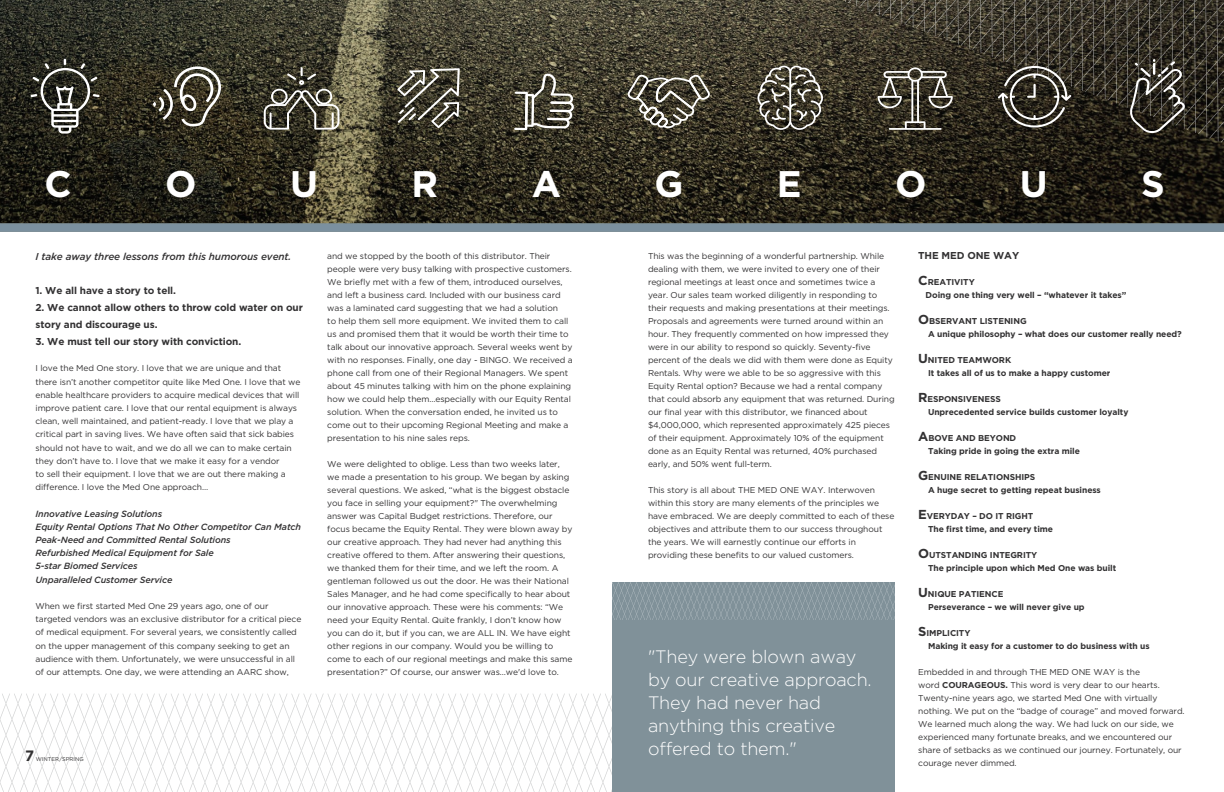
<style>
.page{position:relative;width:1224px;height:792px;background:#fff}
.page>*{position:absolute;margin:0;border:0;box-sizing:border-box;transform-origin:0 0}
.t1{font:700 37px "Gotham";color:#fff}
.t2{font:300 18px/23px "Gotham";letter-spacing:-.01em;color:#fff}
.t3{font:700 15px "Gotham";color:#333233}
.t4{font:700 10px/17px "Gotham";letter-spacing:-.01em;color:#333233}
.t5{font:italic 500 10px "Gotham";letter-spacing:-.01em;color:#333233}
.t6{font:italic 500 9px "Gotham";letter-spacing:-.01em;color:#333233}
.t7{font:8.5px/13px "Gotham";letter-spacing:-.01em;color:#333233}
.t8{font:700 8.5px "Gotham";letter-spacing:-.01em;color:#333233}
.t9{font:5.5px "Gotham";color:#333233}
.s1{font-size:13px}
.s2{font-weight:700}
</style>
<div class="page">
<img style="left:0;top:0;width:1224px;height:223px">
<svg style="left:757px;top:66px;width:66px;height:64px;background:#625e53"></svg>
<svg style="left:514px;top:73px;width:60px;height:57px;background:#666357"></svg>
<svg style="left:31px;top:59px;width:69px;height:75px;background:#4b4b42"></svg>
<svg style="left:264px;top:67px;width:75px;height:63px;background:#5a584b"></svg>
<svg style="left:627px;top:75px;width:84px;height:53px;background:#635f53"></svg>
<svg style="left:397px;top:68px;width:63px;height:60px;background:#615e52"></svg>
<svg style="left:153px;top:66px;width:68px;height:60px;background:#5b574a"></svg>
<svg style="left:844px;top:0;width:380px;height:143px;background:#3e392f"></svg>
<svg style="left:0;top:693px;width:612px;height:99px"></svg>
<svg style="left:0;top:223px;width:1224px;height:9px;background:#7a8d9a"></svg>
<div style="left:612px;top:582px;width:283px;height:210px;background:#809199"></div>
<svg style="left:612px;top:582px;width:283px;height:38px"></svg>
<p class="t1" style="left:45px;top:159px;width:29px">C</p>
<p class="t1" style="left:165px;top:159px;width:33px">O</p>
<p class="t1" style="left:290px;top:159px;width:29px">U</p>
<p class="t1" style="left:412px;top:159px;width:28px">R</p>
<p class="t1" style="left:532px;top:159px;width:31px">A</p>
<p class="t1" style="left:654px;top:159px;width:31px">G</p>
<p class="t1" style="left:777px;top:159px;width:26px">E</p>
<p class="t1" style="left:895px;top:159px;width:33px">O</p>
<p class="t1" style="left:1020px;top:159px;width:29px">U</p>
<p class="t1" style="left:1141px;top:159px;width:25px">S</p>
<p class="t5" style="left:36px;top:250px;width:257px">I take away three lessons from this humorous event.</p>
<p class="t4" style="left:36px;top:282px;width:142px">1. We all have a story to tell.</p>
<p class="t4" style="left:36px;top:299px;width:269px">2. We cannot allow others to throw cold water on our story and discourage us.</p>
<p class="t4" style="left:36px;top:333px;width:207px">3. We must tell our story with conviction.</p>
<p class="t7" style="left:36px;top:362px;width:267px">I love the Med One story. I love that we are unique and that there isn’t another competitor quite like Med One. I love that we enable healthcare providers to acquire medical devices that will improve patient care. I love that our rental equipment is always clean, well maintained, and patient-ready. I love that we play a critical part in saving lives. We have often said that sick babies should not have to wait, and we do all we can to make certain they don’t have to. I love that we make it easy for a vendor<br>to sell their equipment. I love that we are out there making a difference. I love the Med One approach…</p>
<p class="t6" style="left:36px;top:507px;width:128px">Innovative Leasing Solutions</p>
<p class="t6" style="left:36px;top:521px;width:267px">Equity Rental Options That No Other Competitor Can Match</p>
<p class="t6" style="left:36px;top:534px;width:197px">Peak-Need and Committed Rental Solutions</p>
<p class="t6" style="left:36px;top:547px;width:180px">Refurbished Medical Equipment for Sale</p>
<p class="t6" style="left:36px;top:560px;width:104px">5-star Biomed Services</p>
<p class="t6" style="left:36px;top:573px;width:138px">Unparalleled Customer Service</p>
<p class="t7" style="left:36px;top:599px;width:267px">When we first started Med One 29 years ago, one of our targeted vendors was an exclusive distributor for a critical piece of medical equipment. For several years, we consistently called on the upper management of this company seeking to get an audience with them. Unfortunately, we were unsuccessful in all of our attempts. One day, we were attending an AARC show,</p>
<p class="t7" style="left:327px;top:249px;width:247px">and we stopped by the booth of this distributor. Their people were very busy talking with prospective customers.<br>We briefly met with a few of them, introduced ourselves, and left a business card. Included with our business card was a laminated card suggesting that we had a solution<br>to help them sell more equipment. We invited them to call us and promised them that it would be worth their time to talk about our innovative approach. Several weeks went by with no responses. Finally, one day - BINGO. We received a phone call from one of their Regional Managers. We spent about 45 minutes talking with him on the phone explaining how we could help them…especially with our Equity Rental solution. When the conversation ended, he invited us to come out to their upcoming Regional Meeting and make a presentation to his nine sales reps.</p>
<p class="t7" style="left:327px;top:457px;width:247px">We were delighted to oblige. Less than two weeks later, we made a presentation to his group. We began by asking several questions. We asked, “what is the biggest obstacle you face in selling your equipment?" The overwhelming answer was Capital Budget restrictions. Therefore, our focus became the Equity Rental. They were blown away by our creative approach. They had never had anything this creative offered to them. After answering their questions, we thanked them for their time, and we left the room. A gentleman followed us out the door. He was their National Sales Manager, and he had come specifically to hear about our innovative approach. These were his comments: “We need your Equity Rental. Quite frankly, I don’t know how you can do it, but if you can, we are ALL IN. We have eight other regions in our company. Would you be willing to come to each of our regional meetings and make this same presentation?” Of course, our answer was…we'd love to.</p>
<p class="t3" style="left:25px;top:745px;width:10px">7</p>
<p class="t9" style="left:36px;top:755px;width:49px">WINTER/SPRING</p>
<p class="t7" style="left:648px;top:249px;width:248px">This was the beginning of a wonderful partnership. While dealing with them, we were invited to every one of their regional meetings at least once and sometimes twice a year. Our sales team worked diligently in responding to their requests and making presentations at their meetings.<br>Proposals and agreements were turned around within an hour. They frequently commented on how impressed they were in our ability to respond so quickly. Seventy-five percent of the deals we did with them were done as Equity Rentals. Why were we able to be so aggressive with this Equity Rental option? Because we had a rental company that could absorb any equipment that was returned. During our final year with this distributor, we financed about $4,000,000, which represented approximately 425 pieces of their equipment. Approximately 10% of the equipment done as an Equity Rental was returned, 40% purchased early, and 50% went full-term.</p>
<p class="t7" style="left:648px;top:483px;width:248px">This story is all about THE MED ONE WAY. Interwoven within this story are many elements of the principles we have embraced. We are deeply committed to each of these objectives and attribute them to our success throughout the years. We will earnestly continue our efforts in providing these benefits to our valued customers.</p>
<p class="t2" style="left:648px;top:645px;width:225px">"They were blown away by our creative approach.<br>They had never had anything this creative offered to them."</p>
<p class="t4" style="left:918px;top:247px;width:102px">THE MED ONE WAY</p>
<p class="t8" style="left:918px;top:277px;width:58px"><span class="s1">C</span>REATIVITY</p>
<p class="t8" style="left:926px;top:290px;width:202px">Doing one thing very well – “whatever it takes”</p>
<p class="t8" style="left:918px;top:316px;width:110px"><span class="s1">O</span>BSERVANT LISTENING</p>
<p class="t8" style="left:928px;top:329px;width:255px">A unique philosophy – what does our customer really need?</p>
<p class="t8" style="left:918px;top:355px;width:94px"><span class="s1">U</span>NITED TEAMWORK</p>
<p class="t8" style="left:928px;top:368px;width:184px">It takes all of us to make a happy customer</p>
<p class="t8" style="left:918px;top:394px;width:84px"><span class="s1">R</span>ESPONSIVENESS</p>
<p class="t8" style="left:928px;top:407px;width:202px">Unprecedented service builds customer loyalty</p>
<p class="t8" style="left:918px;top:433px;width:100px"><span class="s1">A</span>BOVE AND BEYOND</p>
<p class="t8" style="left:928px;top:446px;width:153px">Taking pride in going the extra mile</p>
<p class="t8" style="left:918px;top:472px;width:119px"><span class="s1">G</span>ENUINE RELATIONSHIPS</p>
<p class="t8" style="left:928px;top:485px;width:174px">A huge secret to getting repeat business</p>
<p class="t8" style="left:918px;top:511px;width:117px"><span class="s1">E</span>VERYDAY – DO IT RIGHT</p>
<p class="t8" style="left:928px;top:524px;width:126px">The first time, and every time</p>
<p class="t8" style="left:918px;top:550px;width:121px"><span class="s1">O</span>UTSTANDING INTEGRITY</p>
<p class="t8" style="left:928px;top:563px;width:190px">The principle upon which Med One was built</p>
<p class="t8" style="left:918px;top:589px;width:87px"><span class="s1">U</span>NIQUE PATIENCE</p>
<p class="t8" style="left:928px;top:602px;width:158px">Perseverance – we will never give up</p>
<p class="t8" style="left:918px;top:628px;width:54px"><span class="s1">S</span>IMPLICITY</p>
<p class="t8" style="left:928px;top:641px;width:223px">Making it easy for a customer to do business with us</p>
<p class="t7" style="left:918px;top:666px;width:268px">Embedded in and through THE MED ONE WAY is the<br>word <span class="s2">COURAGEOUS.</span> This word is very dear to our hearts.<br>Twenty-nine years ago, we started Med One with virtually nothing. We put on the “badge of courage” and moved forward.<br>We learned much along the way. We had luck on our side, we experienced many fortunate breaks, and we encountered our share of setbacks as we continued our journey. Fortunately, our courage never dimmed.</p>
</div>
